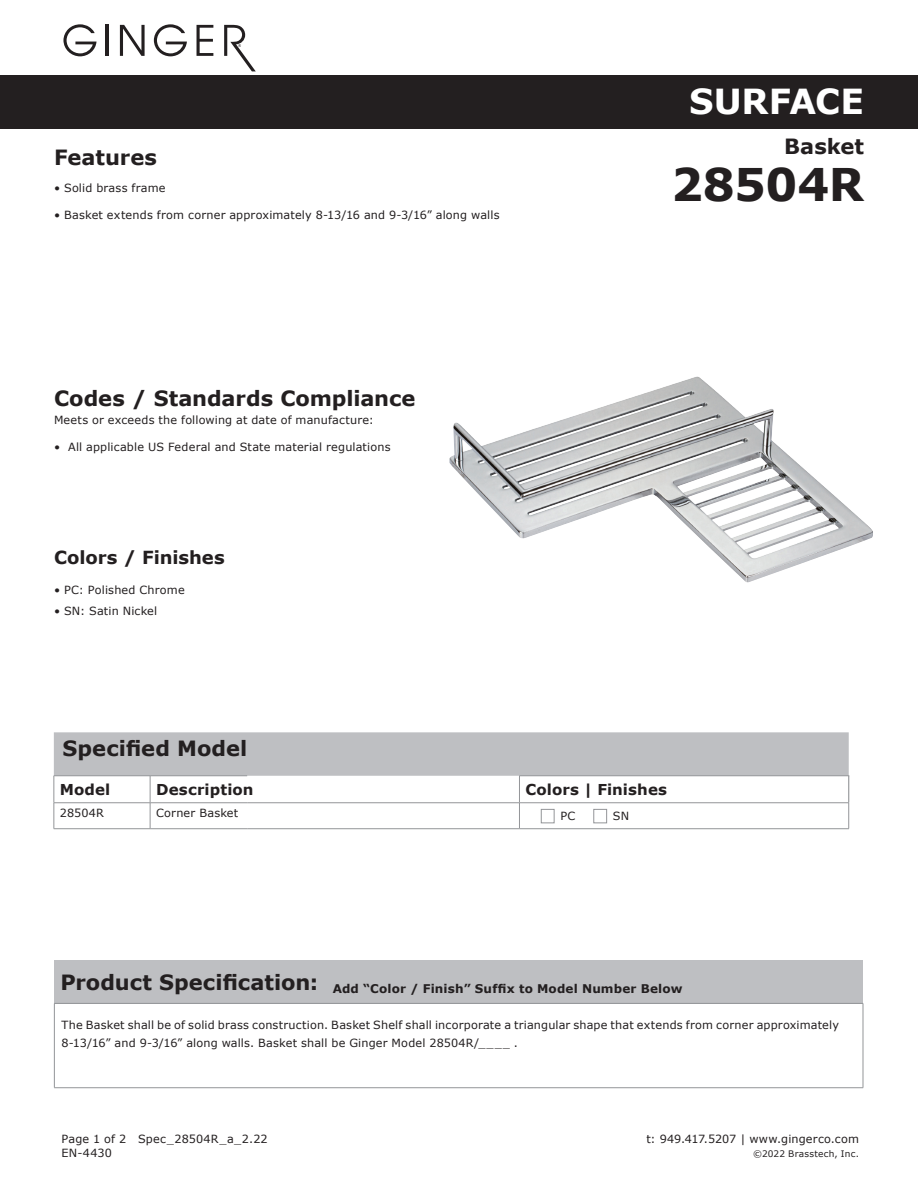
<style>
.page{position:relative;width:918px;height:1188px;background:#fff}
.page>*{position:absolute;margin:0;border:0;box-sizing:border-box;transform-origin:0 0}
.t1{font:700 45px "Verdana";letter-spacing:-.01em;color:#231f20}
.t2{font:700 34.5px "Verdana";letter-spacing:-.005em;color:#fff}
.t3{font:700 21px "Verdana";color:#231f20}
.t4{font:700 18px "Verdana";letter-spacing:-.005em;color:#231f20}
.t5{font:700 15px "Verdana";letter-spacing:.005em;color:#231f20}
.t6{font:700 12px "Verdana";letter-spacing:.015em;color:#231f20}
.t7{font:11.25px/18px "Verdana";letter-spacing:.015em;color:#231f20}
.t8{font:9px "Verdana";letter-spacing:.025em;color:#231f20}
</style>
<div class="page">
<div style="left:0;top:75px;width:918px;height:54px;background:#231f20"></div>
<svg style="left:63px;top:24px;width:34px;height:32px"></svg>
<hr style="left:106px;top:25px;width:3px;height:31px;background:#231f20">
<svg style="left:120px;top:25px;width:25px;height:31px"></svg>
<svg style="left:154px;top:24px;width:33px;height:32px"></svg>
<svg style="left:197px;top:25px;width:16px;height:31px"></svg>
<svg style="left:224px;top:25px;width:32px;height:46px"></svg>
<div style="left:54px;top:960px;width:809px;height:43px;background:#bebfc2"></div>
<hr style="left:54px;top:1003px;width:809px;height:1px;background:#939598">
<hr style="left:54px;top:1004px;width:1px;height:84px;background:#939598">
<hr style="left:863px;top:1004px;width:1px;height:84px;background:#939598">
<hr style="left:54px;top:1087px;width:809px;height:1px;background:#939598">
<svg style="left:54px;top:732px;width:795px;height:97px"></svg>
<div style="left:541px;top:809px;width:13px;height:14px;border:1px solid #939598"></div>
<div style="left:594px;top:809px;width:13px;height:14px;border:1px solid #939598"></div>
<img style="left:449px;top:376px;width:424px;height:207px">
<h3 class="t3" style="left:54px;top:144px;width:105px">Features</h3>
<p class="t7" style="left:54px;top:179px;width:113px">• Solid brass frame</p>
<p class="t7" style="left:54px;top:206px;width:447px">• Basket extends from corner approximately 8-13/16 and 9-3/16” along walls</p>
<h2 class="t2" style="left:689px;top:79px;width:176px">SURFACE</h2>
<h3 class="t3" style="left:784px;top:133px;width:81px">Basket</h3>
<h1 class="t1" style="left:671px;top:155px;width:194px">28504R</h1>
<h3 class="t3" style="left:54px;top:384px;width:363px">Codes / Standards Compliance</h3>
<p class="t7" style="left:54px;top:411px;width:322px">Meets or exceeds the following at date of manufacture:</p>
<p class="t7" style="left:54px;top:438px;width:338px">• All applicable US Federal and State material regulations</p>
<h3 class="t4" style="left:54px;top:546px;width:172px">Colors / Finishes</h3>
<p class="t7" style="left:54px;top:581px;width:132px">• PC: Polished Chrome</p>
<p class="t7" style="left:54px;top:602px;width:105px">• SN: Satin Nickel</p>
<h3 class="t3" style="left:63px;top:735px;width:186px">Specified Model</h3>
<h3 class="t5" style="left:60px;top:780px;width:52px">Model</h3>
<h3 class="t5" style="left:156px;top:780px;width:99px">Description</h3>
<h3 class="t5" style="left:525px;top:780px;width:143px">Colors | Finishes</h3>
<p class="t7" style="left:60px;top:804px;width:46px">28504R</p>
<p class="t7" style="left:156px;top:804px;width:84px">Corner Basket</p>
<p class="t7" style="left:560px;top:808px;width:16px">PC</p>
<p class="t7" style="left:613px;top:808px;width:18px">SN</p>
<p class="t6" style="left:60px;top:981px;width:624px"><sup>Product</sup> <sup>Specification:</sup> Add “Color / Finish” Suffix to Model Number Below</p>
<p class="t7" style="left:62px;top:1016px;width:779px">The Basket shall be of solid brass construction. Basket Shelf shall incorporate a triangular shape that extends from corner approximately<br>8-13/16” and 9-3/16” along walls. Basket shall be Ginger Model 28504R/____ .</p>
<p class="t7" style="left:62px;top:1133px;width:208px;line-height:13.5px">Page 1 of 2 Spec_28504R_a_2.22<br>EN-4430</p>
<p class="t7" style="left:646px;top:1130px;width:214px">t: 949.417.5207 | www.gingerco.com</p>
<p class="t8" style="left:753px;top:1148px;width:107px">©2022 Brasstech, Inc.</p>
</div>
